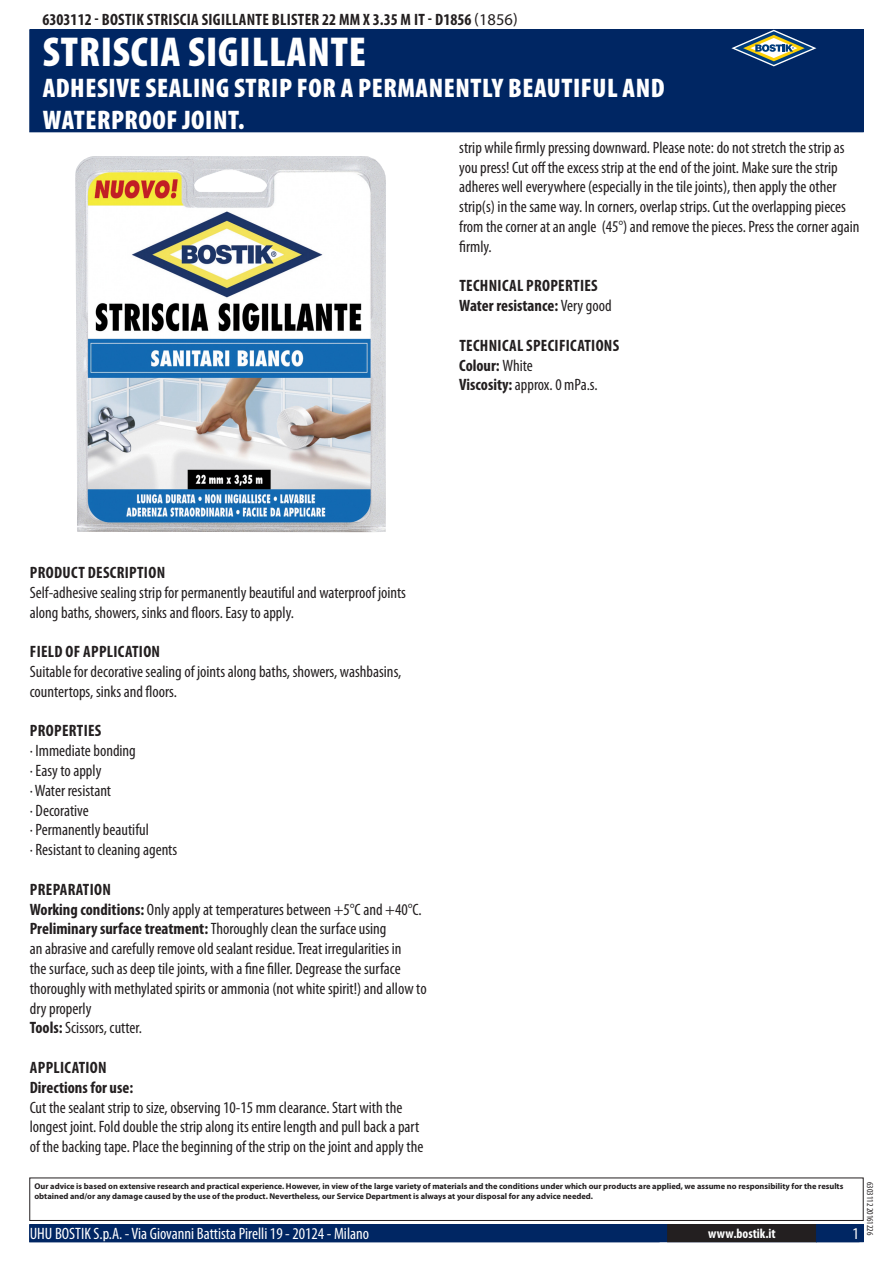
<style>
.page{position:relative;width:893px;height:1263px;background:#fff}
.page>*{position:absolute;margin:0;border:0;box-sizing:border-box;transform-origin:0 0}
.PageHeader{font:900 condensed 42px "Myriad Pro";letter-spacing:.02em;color:#fff}
.PageSubheader{font:900 condensed 27px/32.4px "Myriad Pro";letter-spacing:.02em;color:#fff}
.Regular{font:condensed 16.5px/19.8px "Myriad Pro";color:#231f20}
.TOCItem{font:700 condensed 16.5px "Myriad Pro";letter-spacing:.02em;color:#231f20}
.ContactData{font:condensed 16.5px "Myriad Pro";color:#fff}
.Regular-2{font:700 condensed 16.5px "Myriad Pro";color:#231f20}
.URL{font:700 condensed 13.5px "Myriad Pro";color:#fff}
.Revisie{font:condensed 9px "Myriad Pro";color:#231f20}
.Disclaimer{font:700 8.4px/10.1px "Myriad Pro";color:#231f20}
.s1{font-weight:400;font-stretch:normal}
.s2{font-weight:400}
.s3{font-weight:700}
</style>
<div class="page">
<div style="left:30px;top:30px;width:833px;height:102px;background:#002663"></div>
<svg style="left:731px;top:30px;width:85px;height:36px"></svg>
<div style="left:29px;top:1177px;width:835px;height:44px;border:1px solid #231f20"></div>
<div style="left:30px;top:1225px;width:833px;height:17px;background:#002663"></div>
<div style="left:29px;top:1224px;width:835px;height:18px;border:1px solid #002663"></div>
<div style="left:668px;top:1225px;width:148px;height:17px;background:#231f20"></div>
<div style="left:667px;top:1224px;width:150px;height:18px;border:1px solid #231f20"></div>
<img style="left:75px;top:156px;width:311px;height:376px">
<p class="TOCItem" style="left:43px;top:9px;width:477px">6303112 - BOSTIK STRISCIA SIGILLANTE BLISTER 22 MM X 3.35 M IT - D1856 <span class="s1">(1856)</span></p>
<p class="PageHeader" style="left:43px;top:25px;width:325px">STRISCIA SIGILLANTE</p>
<p class="PageSubheader" style="left:43px;top:71px;width:623px">ADHESIVE SEALING STRIP FOR A PERMANENTLY BEAUTIFUL AND<br>WATERPROOF JOINT.</p>
<p class="Regular" style="left:459px;top:137px;width:402px">strip while firmly pressing downward. Please note: do not stretch the strip as you press! Cut off the excess strip at the end of the joint. Make sure the strip adheres well everywhere (especially in the tile joints), then apply the other strip(s) in the same way. In corners, overlap strips. Cut the overlapping pieces from the corner at an angle (45°) and remove the pieces. Press the corner again firmly.</p>
<p class="TOCItem" style="left:459px;top:275px;width:140px">TECHNICAL PROPERTIES</p>
<p class="Regular-2" style="left:459px;top:295px;width:154px">WATER RESISTANCE: <span class="s2">Very good</span></p>
<p class="TOCItem" style="left:459px;top:335px;width:161px">TECHNICAL SPECIFICATIONS</p>
<p class="Regular-2" style="left:459px;top:355px;width:75px">COLOUR: <span class="s2">White</span></p>
<p class="Regular" style="left:459px;top:375px;width:140px"><span class="s3">VISCOSITY:</span> approx. 0 mPa.s.</p>
<p class="TOCItem" style="left:30px;top:562px;width:137px">PRODUCT DESCRIPTION</p>
<p class="Regular" style="left:30px;top:582px;width:378px">Self-adhesive sealing strip for permanently beautiful and waterproof joints along baths, showers, sinks and floors. Easy to apply.</p>
<p class="TOCItem" style="left:30px;top:641px;width:132px">FIELD OF APPLICATION</p>
<p class="Regular" style="left:30px;top:661px;width:373px">Suitable for decorative sealing of joints along baths, showers, washbasins, countertops, sinks and floors.</p>
<p class="TOCItem" style="left:30px;top:720px;width:73px">PROPERTIES</p>
<p class="Regular" style="left:30px;top:741px;width:149px">· Immediate bonding<br>· Easy to apply<br>· Water resistant<br>· Decorative<br>· Permanently beautiful<br>· Resistant to cleaning agents</p>
<p class="TOCItem" style="left:30px;top:879px;width:83px">PREPARATION</p>
<p class="Regular" style="left:30px;top:899px;width:393px"><span class="s3">WORKING CONDITIONS:</span> Only apply at temperatures between +5°C and +40°C.</p>
<p class="Regular" style="left:30px;top:919px;width:398px"><span class="s3">PRELIMINARY SURFACE TREATMENT:</span> Thoroughly clean the surface using<br>an abrasive and carefully remove old sealant residue. Treat irregularities in<br>the surface, such as deep tile joints, with a fine filler. Degrease the surface thoroughly with methylated spirits or ammonia (not white spirit!) and allow to dry properly</p>
<p class="Regular" style="left:30px;top:1018px;width:114px"><span class="s3">TOOLS:</span> Scissors, cutter.</p>
<p class="TOCItem" style="left:30px;top:1057px;width:78px">APPLICATION</p>
<p class="Regular-2" style="left:30px;top:1077px;width:105px">DIRECTIONS FOR USE:</p>
<p class="Regular" style="left:30px;top:1097px;width:395px">Cut the sealant strip to size, observing 1 0-1 5 mm clearance. Start with the longest joint. Fold double the strip along its entire length and pull back a part of the backing tape. Place the beginning of the strip on the joint and apply the</p>
<p class="Disclaimer" style="left:34px;top:1181px;width:810px">Our advice is based on extensive research and practical experience. However, in view of the large variety of materials and the conditions under which our products are applied, we assume no responsibility for the results obtained and/or any damage caused by the use of the product. Nevertheless, our Service Department is always at your disposal for any advice needed.</p>
<p class="ContactData" style="left:30px;top:1224px;width:341px">UHU BOSTIK S.p.A. - Via Giovanni Battista Pirelli 1 9 - 201 24 - Milano</p>
<p class="URL" style="left:708px;top:1225px;width:69px">WWW.BOSTIK.IT</p>
<p class="Revisie" style="left:875px;top:1182px;width:55px;rotate:90deg">630311 2 201 61 226</p>
</div>
